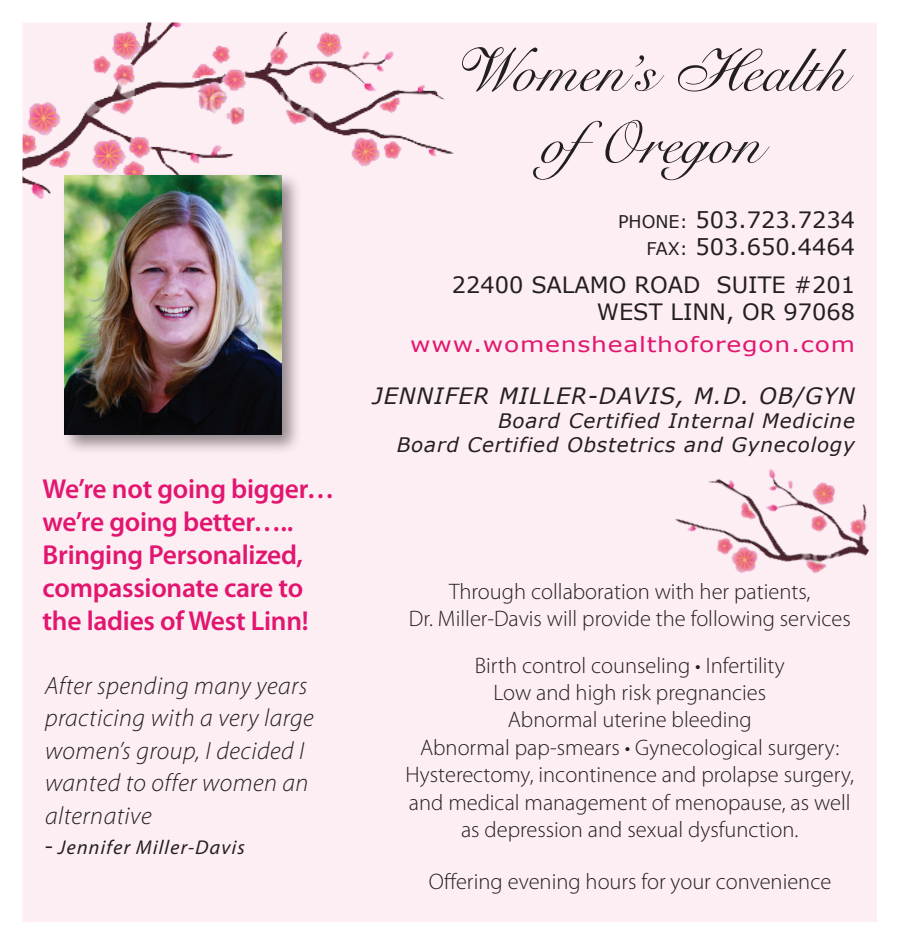
<style>
.page{position:relative;width:900px;height:945px;background:#fff}
.page>*{position:absolute;margin:0;border:0;box-sizing:border-box;transform-origin:0 0}
.t1{font:60px "Snell Roundhand LT Std Scr";color:#231f20}
.t2{font:600 27.5px "Myriad Pro";letter-spacing:-.01em;color:#e2166f}
.t3{font:italic 300 25px/32.5px "Myriad Pro";letter-spacing:.02em;color:#231f20}
.t4{font:300 22.5px/27.2px "Myriad Pro";color:#231f20;text-align:center}
.t5{font:22.5px "Verdana";color:#231f20}
.t6{font:italic 22.5px "Verdana";letter-spacing:.04em;color:#231f20}
.t7{font:21px "Verdana";letter-spacing:.03em;color:#e2166f;scale:1.19 1}
.t8{font:italic 20px "Verdana";letter-spacing:.04em;color:#231f20}
.t9{font:italic 20px "Myriad Pro";letter-spacing:.06em;color:#231f20}
.s1{font-style:normal;font-size:25px}
.s2{font-family:"English 111 Vivace BT"}
.s3{font-size:17.5px}
</style>
<div class="page">
<div style="left:22px;top:22px;width:856px;height:900px;background:#fdeef4"></div>
<img style="left:23px;top:23px;width:431px;height:176px">
<div style="left:60px;top:171px;width:242px;height:284px;background:#231f20;opacity:.49"></div>
<img style="left:65px;top:176px;width:217px;height:259px">
<img style="left:675px;top:469px;width:194px;height:104px">
<p class="t2" style="left:43px;top:471px;width:293px">We’re not going bigger…</p>
<p class="t2" style="left:43px;top:504px;width:252px">we’re going better…..</p>
<p class="t2" style="left:43px;top:537px;width:262px">Bringing Personalized,</p>
<p class="t2" style="left:43px;top:570px;width:262px">compassionate care to</p>
<p class="t2" style="left:43px;top:603px;width:268px">the ladies of West Linn!</p>
<p class="t3" style="left:45px;top:670px;width:270px">After spending many years practicing with a very large women’s group, I decided I wanted to offer women an alternative</p>
<p class="t9" style="left:45px;top:835px;width:202px"><span class="s1">-</span> Jennifer Miller-Davis</p>
<p class="t1" style="left:456px;top:37px;width:391px"><span class="s2">W</span>omen’s <span class="s2">H</span>ealth</p>
<p class="t1" style="left:540px;top:109px;width:223px">ofOregon</p>
<p class="t5" style="left:618px;top:206px;width:238px"><span class="s3">PHONE:</span> 503.723.7234</p>
<p class="t5" style="left:647px;top:233px;width:210px"><span class="s3">FAX:</span> 503.650.4464</p>
<p class="t5" style="left:452px;top:270px;width:405px">22400 SALAMO ROAD SUITE #201</p>
<p class="t5" style="left:597px;top:297px;width:260px">WEST LINN, OR 97068</p>
<p class="t7" style="left:410px;top:331px;width:375px">www.womenshealthoforegon.com</p>
<p class="t6" style="left:373px;top:382px;width:484px">JENNIFER MILLER-DAVIS, M.D. OB/GYN</p>
<p class="t8" style="left:498px;top:408px;width:359px">Board Certified Internal Medicine</p>
<p class="t8" style="left:397px;top:432px;width:460px">Board Certified Obstetrics and Gynecology</p>
<p class="t4" style="left:449px;top:578px;width:363px">Through collaboration with her patients,</p>
<p class="t4" style="left:409px;top:605px;width:443px">Dr. Miller-Davis will provide the following services</p>
<p class="t4" style="left:475px;top:653px;width:311px">Birth control counseling • Infertility</p>
<p class="t4" style="left:493px;top:680px;width:274px">Low and high risk pregnancies</p>
<p class="t4" style="left:508px;top:707px;width:246px">Abnormal uterine bleeding</p>
<p class="t4" style="left:406px;top:734px;width:450px">Abnormal pap-smears • Gynecological surgery:<br>Hysterectomy, incontinence and prolapse surgery, and medical management of menopause, as well as depression and sexual dysfunction.</p>
<p class="t4" style="left:429px;top:869px;width:404px">Offering evening hours for your convenience</p>
</div>
